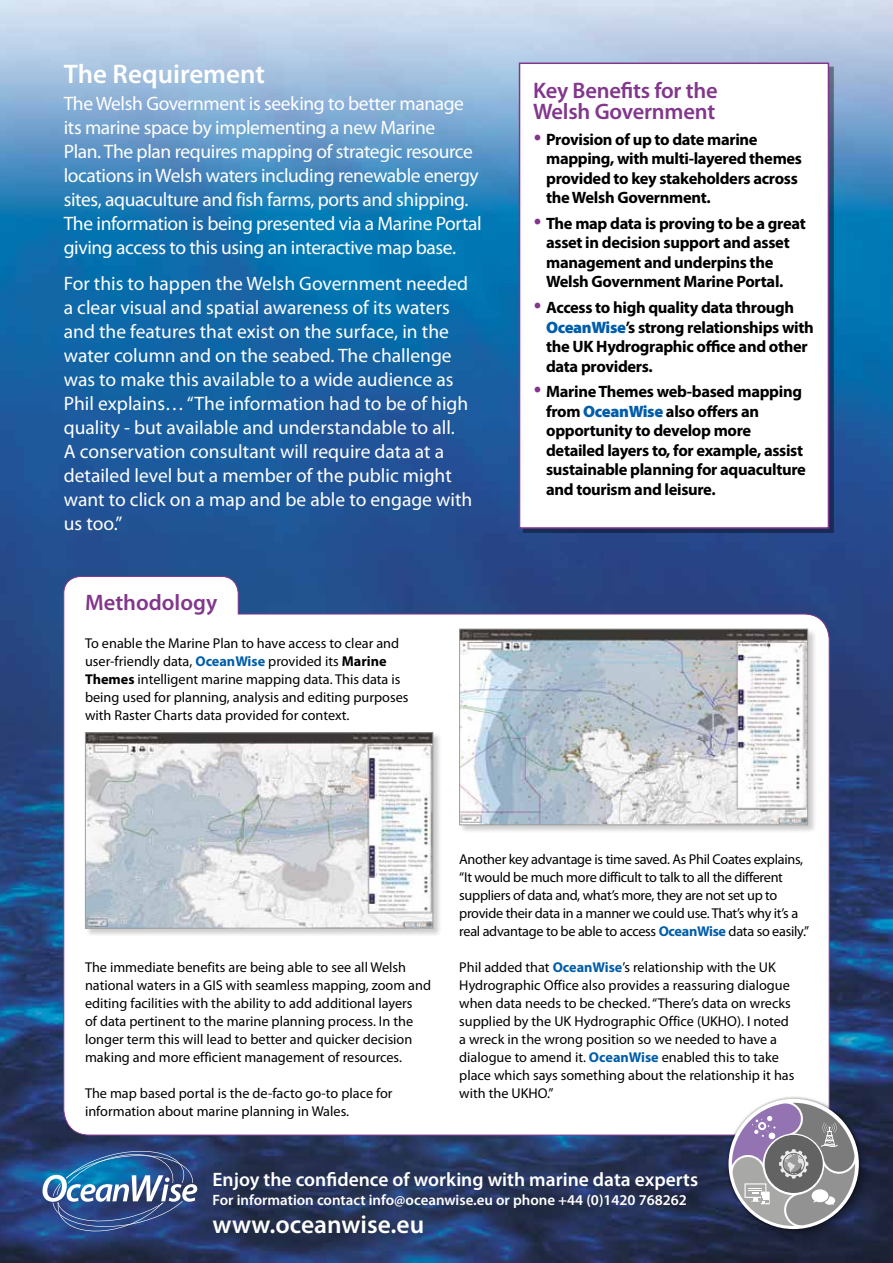
<style>
.page{position:relative;width:893px;height:1263px;background:#fff}
.page>*{position:absolute;margin:0;border:0;box-sizing:border-box;transform-origin:0 0}
.t1{font:600 27px "Myriad Pro";color:#fff}
.t2{font:600 25.5px "Myriad Pro";color:#fff}
.t3{font:600 22.5px/21px "Myriad Pro";letter-spacing:-.01em;color:#82368c}
.t4{font:19.5px/24px "Myriad Pro";letter-spacing:-.005em;color:#fff}
.t5{font:600 19.5px "Myriad Pro";color:#fff}
.t6{font:700 16.5px/19.5px "Myriad Pro";letter-spacing:-.02em;color:#000}
.t7{font:600 15px "Myriad Pro";color:#fff}
.t8{font:14.25px/18px "Myriad Pro";color:#000}
.t9{font:14.25px/18px "Myriad Pro";letter-spacing:-.02em;color:#000}
.s1{font-weight:700;color:#005da9}
.s2{font-weight:700}
.s3{color:#82368c}
.s4{font-weight:900;color:#005da9}
</style>
<div class="page">
<img style="left:0;top:0;width:893px;height:1263px">
<svg style="left:63px;top:576px;width:767px;height:560px"></svg>
<div style="left:523px;top:67px;width:310px;height:466px;background:#000;opacity:.4"></div>
<div style="left:519px;top:63px;width:309px;height:465px;background:#fff"></div>
<div style="left:519px;top:63px;width:310px;height:466px;border:2px solid #82368c"></div>
<div style="left:85px;top:732px;width:357px;height:205px;background:#000;opacity:.2"></div>
<img style="left:87px;top:734px;width:344px;height:192px">
<div style="left:85px;top:732px;width:348px;height:196px;border:1px solid #9d9d9c"></div>
<div style="left:459px;top:629px;width:358px;height:205px;background:#000;opacity:.2"></div>
<img style="left:461px;top:631px;width:345px;height:192px">
<div style="left:459px;top:629px;width:349px;height:196px;border:1px solid #9d9d9c"></div>
<svg style="left:43px;top:1148px;width:154px;height:85px;background:#46699b"></svg>
<div style="left:724px;top:1095px;width:147px;height:146px;background:#000;opacity:.3"></div>
<img style="left:724px;top:1094px;width:139px;height:139px">
<div style="left:728px;top:1099px;width:131px;height:130px;background:#fff;border-radius:50%"></div>
<svg style="left:732px;top:1103px;width:123px;height:123px;background:#95929d"></svg>
<h1 class="t1" style="left:64px;top:56px;width:203px">The Requirement</h1>
<p class="t4" style="left:64px;top:91px;width:419px">The Welsh Government is seeking to better manage its marine space by implementing a new Marine<br>Plan. The plan requires mapping of strategic resource locations in Welsh waters including renewable energy sites, aquaculture and fish farms, ports and shipping.<br>The information is being presented via a Marine Portal giving access to this using an interactive map base.</p>
<p class="t4" style="left:64px;top:271px;width:410px">For this to happen the Welsh Government needed a clear visual and spatial awareness of its waters and the features that exist on the surface, in the water column and on the seabed. The challenge was to make this available to a wide audience as Phil explains… “The information had to be of high quality - but available and understandable to all.<br>A conservation consultant will require data at a detailed level but a member of the public might want to click on a map and be able to engage with us too.”</p>
<h3 class="t3" style="left:85px;top:591px;width:134px">Methodology</h3>
<p class="t8" style="left:85px;top:634px;width:325px">To enable the Marine Plan to have access to clear and user-friendly data, <span class="s1">OceanWise</span> provided its <span class="s2">Marine Themes</span> intelligent marine mapping data. This data is being used for planning, analysis and editing purposes with Raster Charts data provided for context.</p>
<h3 class="t3" style="left:533px;top:79px;width:186px">Key Benefits for the<br>Welsh Government</h3>
<p class="t6" style="left:546px;top:129px;width:257px;text-indent:-13px"><span class="s3">•</span> Provision of up to date marine mapping, with multi-layered themes provided to key stakeholders across the Welsh Government.</p>
<p class="t6" style="left:546px;top:213px;width:261px;text-indent:-13px"><span class="s3">•</span> The map data is proving to be a great asset in decision support and asset management and underpins the Welsh Government Marine Portal.</p>
<p class="t6" style="left:546px;top:297px;width:269px;text-indent:-13px"><span class="s3">•</span> Access to high quality data through<br><span class="s4">OceanWise</span>’s strong relationships with the UK Hydrographic office and other data providers.</p>
<p class="t6" style="left:546px;top:381px;width:261px;text-indent:-13px"><span class="s3">•</span> Marine Themes web-based mapping from <span class="s4">OceanWise</span> also offers an opportunity to develop more detailed layers to, for example, assist sustainable planning for aquaculture and tourism and leisure.</p>
<p class="t8" style="left:85px;top:958px;width:348px">The immediate benefits are being able to see all Welsh national waters in a GIS with seamless mapping, zoom and editing facilities with the ability to add additional layers<br>of data pertinent to the marine planning process. In the longer term this will lead to better and quicker decision making and more efficient management of resources.</p>
<p class="t8" style="left:85px;top:1084px;width:309px">The map based portal is the de-facto go-to place for information about marine planning in Wales.</p>
<p class="t9" style="left:459px;top:850px;width:351px">Another key advantage is time saved. As Phil Coates explains, “It would be much more difficult to talk to all the different suppliers of data and, what’s more, they are not set up to provide their data in a manner we could use. That’s why it’s a real advantage to be able to access <span class="s1">OceanWise</span> data so easily.”</p>
<p class="t8" style="left:459px;top:958px;width:337px">Phil added that <span class="s1">OceanWise</span>’s relationship with the UK Hydrographic Office also provides a reassuring dialogue when data needs to be checked. “There’s data on wrecks supplied by the UK Hydrographic Office (UKHO). I noted a wreck in the wrong position so we needed to have a dialogue to amend it. <span class="s1">OceanWise</span> enabled this to take place which says something about the relationship it has with the UKHO.”</p>
<h3 class="t5" style="left:213px;top:1167px;width:487px">Enjoy the confidence of working with marine data experts</h3>
<p class="t7" style="left:213px;top:1190px;width:476px">For information contact info@oceanwise.eu or phone +44 (0)1420 768262</p>
<h2 class="t2" style="left:213px;top:1208px;width:213px">www.oceanwise.eu</h2>
</div>
